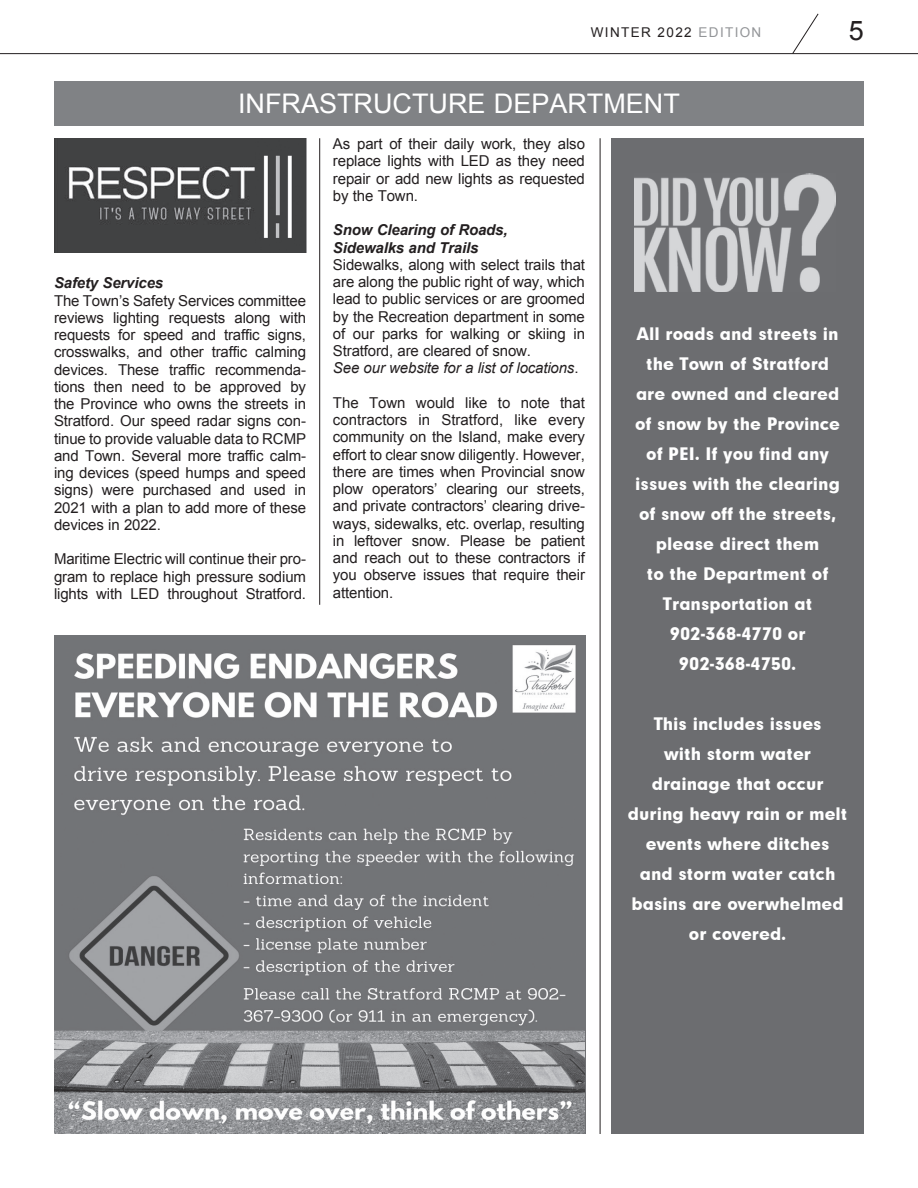
<style>
.page{position:relative;width:918px;height:1188px;background:#fff}
.page>*{position:absolute;margin:0;border:0;box-sizing:border-box;transform-origin:0 0}
.t1{font:27px "Arial";color:#fff}
.t2{font:27px "Arial";color:#231f20}
.t3{font:16.5px/30px "Geometric 706 BT Black B";color:#fff;text-align:center}
.t4{font:15px/17.2px "Arial";letter-spacing:-.01em;color:#231f20;text-align:justify}
.t5{font:italic 700 15px/17.2px "Arial";letter-spacing:-.01em;color:#231f20}
.t6{font:13.5px "Arial";letter-spacing:.1em;color:#231f20}
.s1{color:#939598}
.s2{font-style:italic}
</style>
<div class="page">
<hr style="left:600px;top:138px;width:1px;height:996px;background:#231f20">
<hr style="left:319px;top:138px;width:1px;height:467px;background:#231f20">
<hr style="left:0;top:53px;width:918px;height:1px;background:#231f20">
<svg style="left:792px;top:13px;width:27px;height:42px"></svg>
<div style="left:54px;top:81px;width:810px;height:44px;background:#808285"></div>
<div style="left:612px;top:138px;width:252px;height:996px;background:#6c6d70"></div>
<img style="left:54px;top:636px;width:531px;height:498px">
<img style="left:635px;top:174px;width:200px;height:118px">
<img style="left:54px;top:138px;width:252px;height:115px">
<p class="t6" style="left:591px;top:23px;width:172px">WINTER 2022 <span class="s1">EDITION</span></p>
<h1 class="t2" style="left:849px;top:13px;width:17px">5</h1>
<h1 class="t1" style="left:238px;top:86px;width:443px">INFRASTRUCTURE DEPARTMENT</h1>
<p class="t5" style="left:54px;top:275px;width:111px">Safety Services</p>
<p class="t4" style="left:54px;top:292px;width:254px">The Town’s Safety Services committee reviews lighting requests along with requests for speed and traffic signs, crosswalks, and other traffic calming devices. These traffic recommenda&shy;tions then need to be approved by the Province who owns the streets in Stratford. Our speed radar signs con&shy;tinue to provide valuable data to RCMP and Town. Several more traffic calm&shy;ing devices (speed humps and speed signs) were purchased and used in 2021 with a plan to add more of these devices in 2022.</p>
<p class="t4" style="left:54px;top:551px;width:254px">Maritime Electric will continue their pro&shy;gram to replace high pressure sodium lights with LED throughout Stratford.</p>
<p class="t4" style="left:333px;top:135px;width:254px">As part of their daily work, they also replace lights with LED as they need repair or add new lights as requested by the Town.</p>
<p class="t5" style="left:333px;top:222px;width:176px">Snow Clearing of Roads,<br>Sidewalks and Trails</p>
<p class="t4" style="left:333px;top:256px;width:254px;text-align:left">Sidewalks, along with select trails that are along the public right of way, which lead to public services or are groomed by the Recreation department in some of our parks for walking or skiing in Stratford, are cleared of snow.<br><span class="s2">See our website for a list of locations</span>.</p>
<p class="t4" style="left:333px;top:394px;width:254px">The Town would like to note that contractors in Stratford, like every community on the Island, make every effort to clear snow diligently. However, there are times when Provincial snow plow operators’ clearing our streets, and private contractors’ clearing drive&shy;ways, sidewalks, etc. overlap, resulting in leftover snow. Please be patient and reach out to these contractors if you observe issues that require their attention.</p>
<p class="t3" style="left:635px;top:319px;width:207px">All roads and streets in the Town of Stratford are owned and cleared of snow by the Province of PEI. If you find any issues with the clearing of snow off the streets, please direct them<br>to the Department of<br>Transportation at<br>902-368-4770 or<br>902-368-4750.</p>
<p class="t3" style="left:628px;top:709px;width:221px">This includes issues<br>with storm water drainage that occur during heavy rain or melt events where ditches and storm water catch basins are overwhelmed or covered.</p>
</div>
